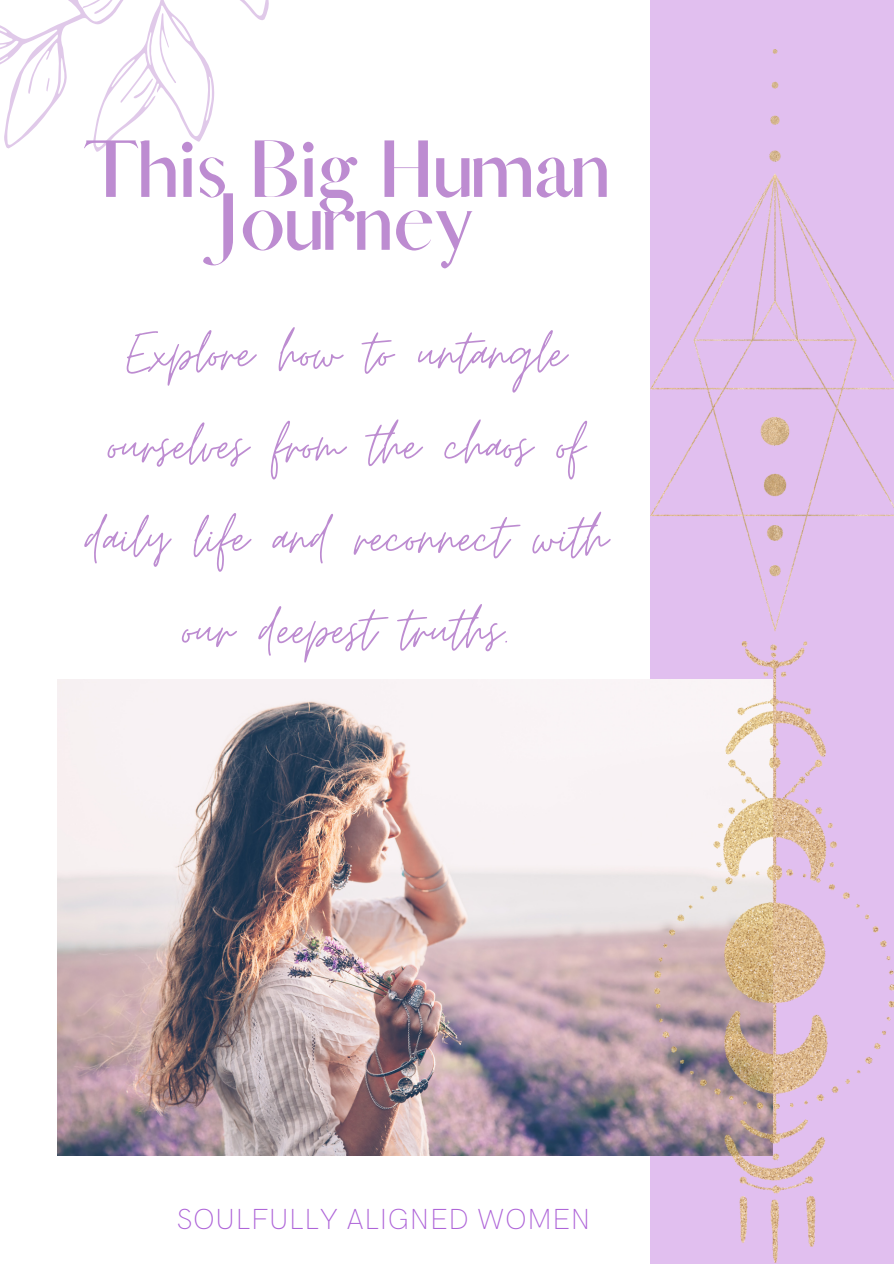
<style>
.page{position:relative;width:894px;height:1264px;background:#fff}
.page>*{position:absolute;margin:0;border:0;box-sizing:border-box;transform-origin:0 0}
.t1{font:700 72.75px/52.8px "Afrah";color:#bd8cd1;text-align:center}
.t2{font:66.45px/92.2px "Moon Time";color:#bd8cd1;text-align:center}
.t3{font:200 29.1px "HK Grotesk Pro";color:#ae64d8}
</style>
<div class="page">
<div style="left:650px;top:0;width:243px;height:1263px;background:#e1bfef"></div>
<svg style="left:0;top:0;width:269px;height:152px"></svg>
<img style="left:57px;top:679px;width:597px;height:476px">
<img style="left:654px;top:641px;width:239px;height:621px">
<img style="left:650px;top:50px;width:243px;height:581px">
<p class="t1" style="left:82px;top:144px;width:528px">This Big Human<br>Journey</p>
<p class="t2" style="left:85px;top:308px;width:523px">Explore how to untangle ourselves from the chaos of daily life and reconnect with our deepest truths.</p>
<h1 class="t3" style="left:176px;top:1202px;width:415px">SOULFULLY ALIGNED WOMEN</h1>
</div>
